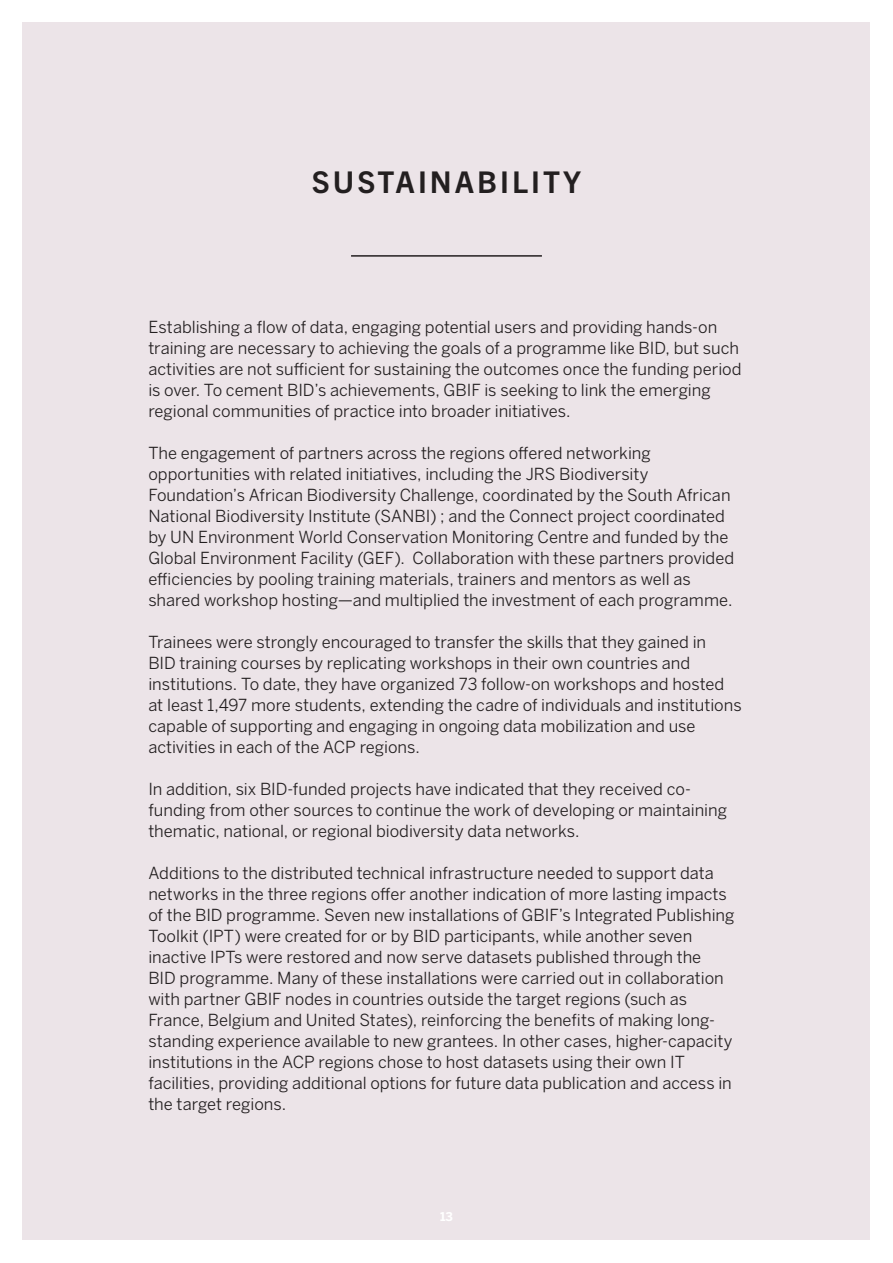
<style>
.page{position:relative;width:893px;height:1263px;background:#fff}
.page>*{position:absolute;margin:0;border:0;box-sizing:border-box;transform-origin:0 0}
.Underoverskrift{font:700 30px "Trade Gothic Next LT Pro";letter-spacing:.1em;color:#231f20}
.Brødtekst{font:16.5px/21px "Benton Sans";color:#231f20}
.t1{font:700 12px "Benton Sans";color:#fff}
</style>
<div class="page">
<div style="left:22px;top:22px;width:847px;height:1218px;background:#ece4e8"></div>
<hr style="left:351px;top:255px;width:191px;height:2px;background:#231f20">
<p class="Underoverskrift" style="left:312px;top:161px;width:271px">SUSTAINABILITY</p>
<p class="Brødtekst" style="left:148px;top:316px;width:595px">Establishing a flow of data, engaging potential users and providing hands-on training are necessary to achieving the goals of a programme like BID, but such activities are not sufficient for sustaining the outcomes once the funding period is over. To cement BID’s achievements, GBIF is seeking to link the emerging regional communities of practice into broader initiatives.</p>
<p class="Brødtekst" style="left:148px;top:442px;width:587px">The engagement of partners across the regions offered networking opportunities with related initiatives, including the JRS Biodiversity Foundation’s African Biodiversity Challenge, coordinated by the South African National Biodiversity Institute (SANBI) ; and the Connect project coordinated by UN Environment World Conservation Monitoring Centre and funded by the Global Environment Facility (GEF). Collaboration with these partners provided efficiencies by pooling training materials, trainers and mentors as well as shared workshop hosting—and multiplied the investment of each programme.</p>
<p class="Brødtekst" style="left:148px;top:631px;width:595px">Trainees were strongly encouraged to transfer the skills that they gained in<br>BID training courses by replicating workshops in their own countries and institutions. To date, they have organized 73 follow-on workshops and hosted at least 1,497 more students, extending the cadre of individuals and institutions capable of supporting and engaging in ongoing data mobilization and use activities in each of the ACP regions.</p>
<p class="Brødtekst" style="left:148px;top:778px;width:580px">In addition, six BID-funded projects have indicated that they received co&shy;funding from other sources to continue the work of developing or maintaining thematic, national, or regional biodiversity data networks.</p>
<p class="Brødtekst" style="left:148px;top:862px;width:588px">Additions to the distributed technical infrastructure needed to support data networks in the three regions offer another indication of more lasting impacts of the BID programme. Seven new installations of GBIF’s Integrated Publishing Toolkit (IPT) were created for or by BID participants, while another seven inactive IPTs were restored and now serve datasets published through the<br>BID programme. Many of these installations were carried out in collaboration with partner GBIF nodes in countries outside the target regions (such as France, Belgium and United States), reinforcing the benefits of making long&shy;standing experience available to new grantees. In other cases, higher-capacity institutions in the ACP regions chose to host datasets using their own IT facilities, providing additional options for future data publication and access in the target regions.</p>
<p class="t1" style="left:440px;top:1209px;width:14px">13</p>
</div>
